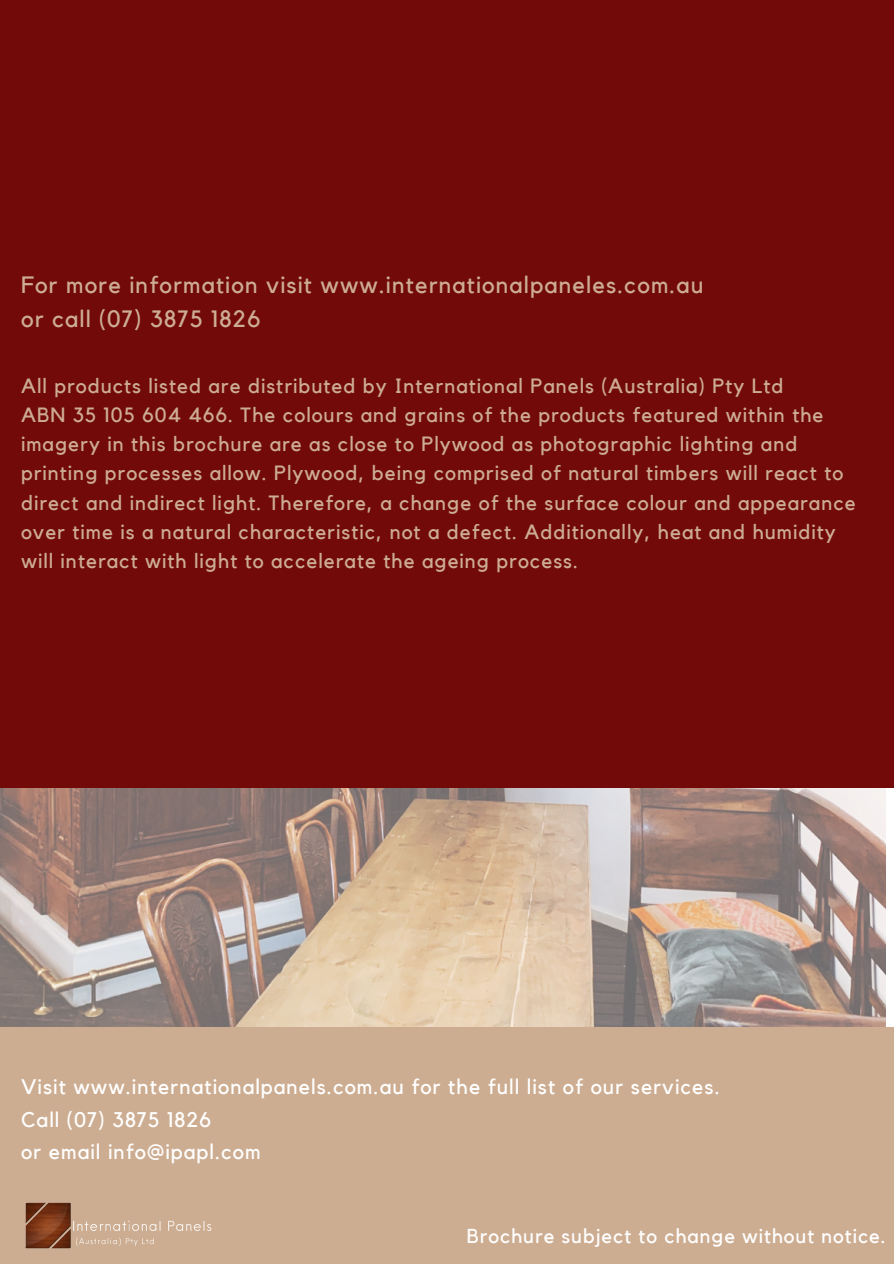
<style>
.page{position:relative;width:894px;height:1264px;background:#fff}
.page>*{position:absolute;margin:0;border:0;box-sizing:border-box;transform-origin:0 0}
.t1{font:23.55px "Kollektif";letter-spacing:.05em;color:#cdad91}
.t2{font:21.15px "Kollektif";letter-spacing:.05em;color:#fff}
.t3{font:20.55px/29.2px "Kollektif";letter-spacing:.05em;color:#cdad91}
.t4{font:20.1px "Kollektif";letter-spacing:.05em;color:#fff}
</style>
<div class="page">
<img style="left:0;top:788px;width:885px;height:238px">
<div style="left:0;top:1026px;width:893px;height:237px;background:#cdad91"></div>
<div style="left:0;top:0;width:893px;height:788px;background:#720a0a"></div>
<img style="left:25px;top:1202px;width:187px;height:47px">
<p class="t1" style="left:21px;top:274px;width:683px">For more information visit www.internationalpaneles.com.au</p>
<p class="t1" style="left:21px;top:308px;width:241px">or call (07) 3875 1826</p>
<p class="t3" style="left:21px;top:371px;width:763px">All products listed are distributed by International Panels (Australia) Pty Ltd</p>
<p class="t3" style="left:21px;top:401px;width:836px">ABN 35 105 604 466. The colours and grains of the products featured within the imagery in this brochure are as close to Plywood as photographic lighting and printing processes allow. Plywood, being comprised of natural timbers will react to direct and indirect light. Therefore, a change of the surface colour and appearance over time is a natural characteristic, not a defect. Additionally, heat and humidity will interact with light to accelerate the ageing process.</p>
<p class="t2" style="left:21px;top:1076px;width:700px">Visit www.internationalpanels.com.au for the full list of our services.</p>
<p class="t2" style="left:21px;top:1109px;width:191px">Call (07) 3875 1826</p>
<p class="t2" style="left:21px;top:1142px;width:241px">or email info@ipapl.com</p>
<p class="t4" style="left:466px;top:1226px;width:420px">Brochure subject to change without notice.</p>
</div>
